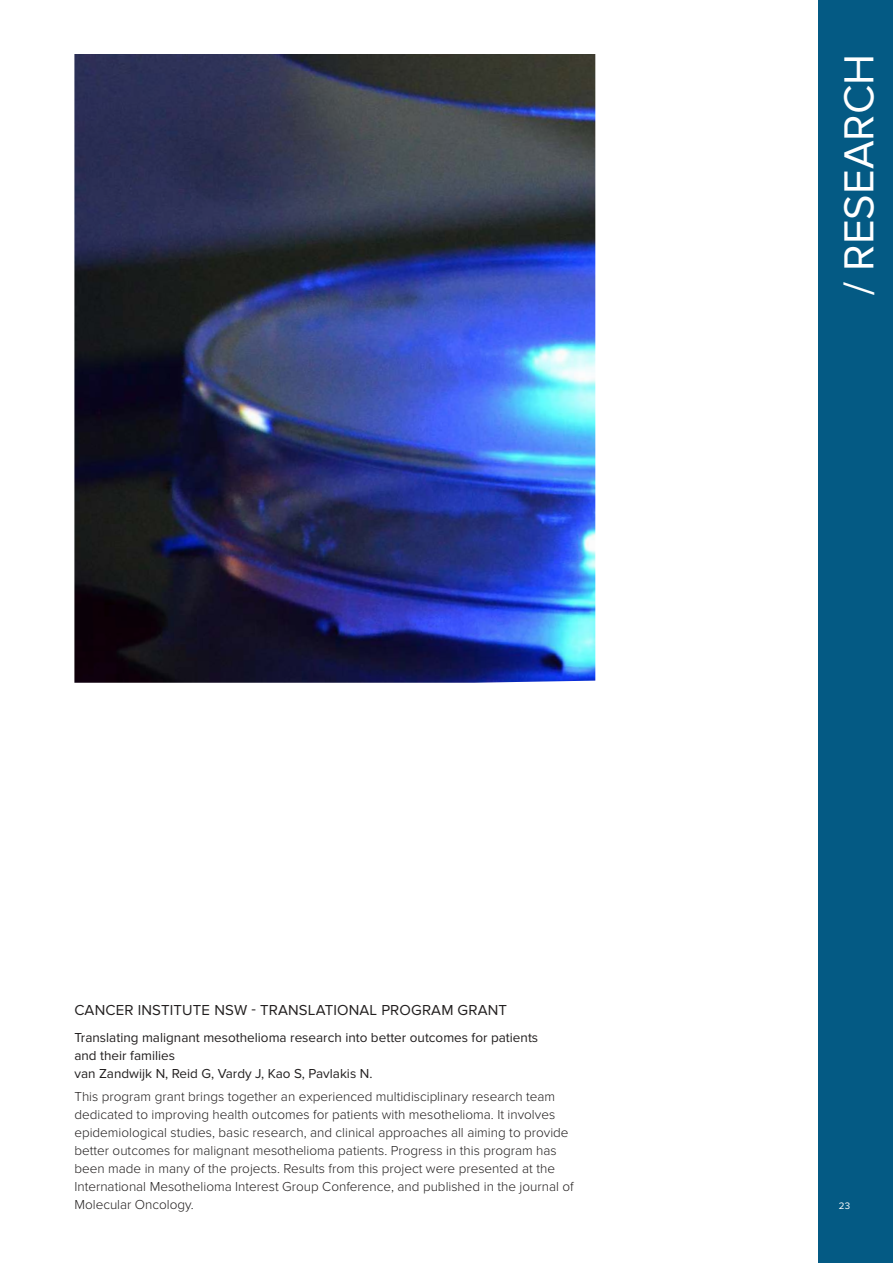
<style>
.page{position:relative;width:893px;height:1263px;background:#fff}
.page>*{position:absolute;margin:0;border:0;box-sizing:border-box;transform-origin:0 0}
.t1{font:43.5px "Proxima Nova";color:#fff}
.t2{font:15px "Proxima Nova";letter-spacing:.01em;color:#221f1f}
.t3{font:300 13.5px/18px "Proxima Nova";color:#221f1f}
.t4{font:13.5px/18px "Proxima Nova";color:#221f1f}
.t5{font:9.75px "Proxima Nova";color:#fff}
</style>
<div class="page">
<div style="left:819px;top:0;width:74px;height:1263px;background:#045a84"></div>
<img style="left:74px;top:54px;width:521px;height:629px">
<h1 class="t1" style="left:840px;top:295px;width:242px;rotate:-90deg">/ RESEARCH</h1>
<p class="t2" style="left:74px;top:1003px;width:434px">CANCER INSTITUTE NSW - TRANSLATIONAL PROGRAM GRANT</p>
<p class="t4" style="left:74px;top:1029px;width:465px">Translating malignant mesothelioma research into better outcomes for patients and their families<br>van Zandwijk N, Reid G, Vardy J, Kao S, Pavlakis N.</p>
<p class="t3" style="left:74px;top:1088px;width:501px">This program grant brings together an experienced multidisciplinary research team dedicated to improving health outcomes for patients with mesothelioma. It involves epidemiological studies, basic research, and clinical approaches all aiming to provide better outcomes for malignant mesothelioma patients. Progress in this program has been made in many of the projects. Results from this project were presented at the International Mesothelioma Interest Group Conference, and published in the journal of Molecular Oncology.</p>
<p class="t5" style="left:839px;top:1201px;width:13px">23</p>
</div>
